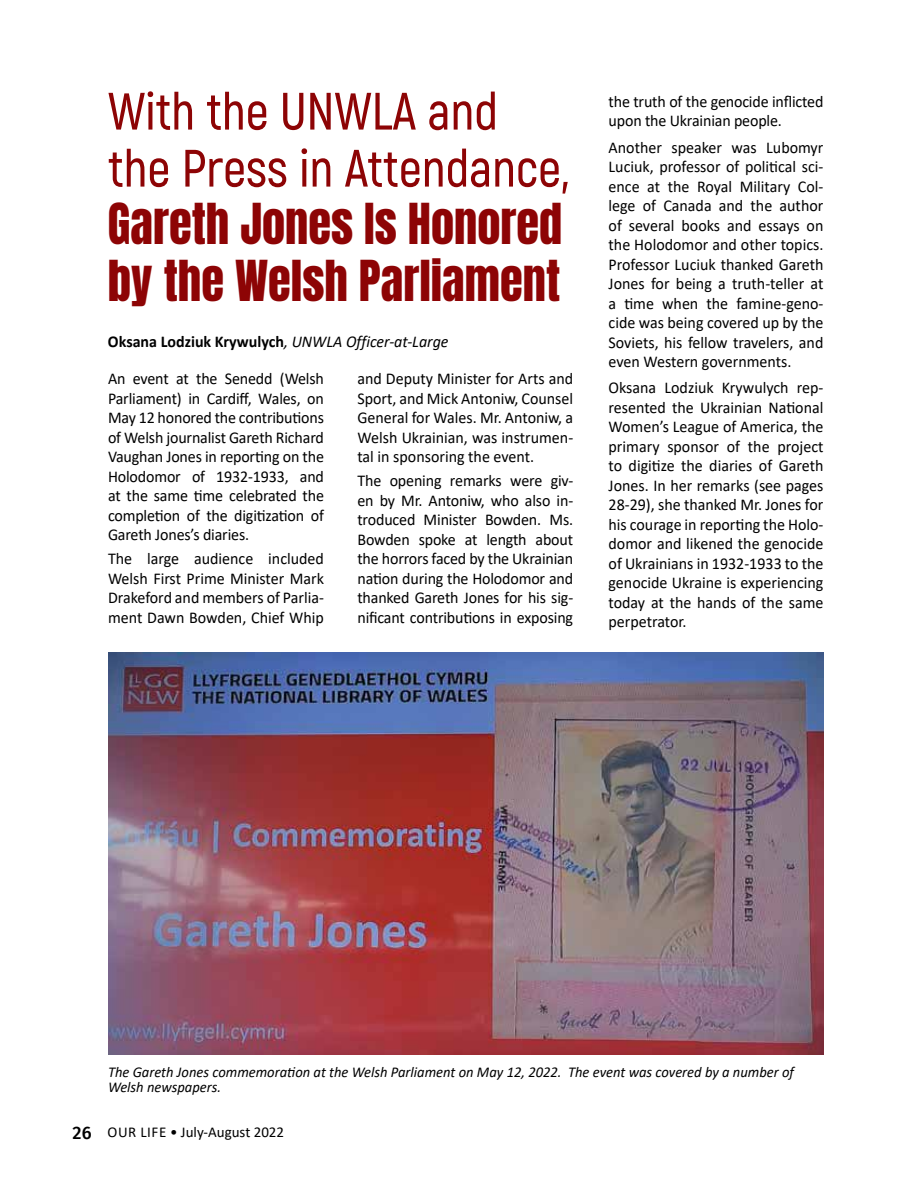
<style>
.page{position:relative;width:918px;height:1188px;background:#fff}
.page>*{position:absolute;margin:0;border:0;box-sizing:border-box;transform-origin:0 0}
.t1{font:600 52.5px/57px "Akrobat";color:#8d0405}
.t2{font:48px/57px "Anton";color:#8d0405}
.t3{font:16.5px/19.5px "Calibri";letter-spacing:-.01em;color:#000;text-align:justify}
.t4{font:700 16.5px "Calibri";color:#000}
.t5{font:italic 15px/15px "Calibri";color:#000}
.t6{font:15px "Calibri";color:#000}
.s1{font-weight:400;font-style:italic}
.s2{font-family:"Fira Sans";font-weight:500;font-size:18px}
</style>
<div class="page">
<img style="left:108px;top:652px;width:716px;height:403px">
<h1 class="t1" style="left:108px;top:83px;width:463px">With the UNWLA and the Press in Attendance,</h1>
<h2 class="t2" style="left:108px;top:198px;width:456px">Gareth Jones Is Honored by the Welsh Parliament</h2>
<p class="t4" style="left:108px;top:330px;width:342px">Oksana Lodziuk Krywulych<span class="s1">, UNWLA Officer-at-Large</span></p>
<p class="t3" style="left:108px;top:369px;width:218px">An event at the Senedd (Welsh Parliament) in Cardiff, Wales, on May 12 honored the contributions of Welsh journalist Gareth Richard Vaughan Jones in reporting on the Holodomor of 1932-1933, and at the same time celebrated the completion of the digitization of Gareth Jones’s diaries.</p>
<p class="t3" style="left:108px;top:549px;width:218px">The large audience included Welsh First Prime Minister Mark Drakeford and members of Parlia&shy;ment Dawn Bowden, Chief Whip</p>
<p class="t3" style="left:357px;top:369px;width:217px">and Deputy Minister for Arts and Sport, and Mick Antoniw, Counsel General for Wales. Mr. Antoniw, a Welsh Ukrainian, was instrumen&shy;tal in sponsoring the event.</p>
<p class="t3" style="left:357px;top:471px;width:217px">The opening remarks were giv&shy;en by Mr. Antoniw, who also in&shy;troduced Minister Bowden. Ms.<br>Bowden spoke at length about the horrors faced by the Ukrainian nation during the Holodomor and thanked Gareth Jones for his sig&shy;nificant contributions in exposing</p>
<p class="t3" style="left:609px;top:91px;width:216px">the truth of the genocide inflicted upon the Ukrainian people.</p>
<p class="t3" style="left:609px;top:137px;width:216px">Another speaker was Lubomyr Luciuk, professor of political sci&shy;ence at the Royal Military Col&shy;lege of Canada and the author of several books and essays on the Holodomor and other topics.<br>Professor Luciuk thanked Gareth Jones for being a truth-teller at a time when the famine-geno&shy;cide was being covered up by the Soviets, his fellow travelers, and even Western governments.</p>
<p class="t3" style="left:609px;top:378px;width:216px">Oksana Lodziuk Krywulych rep&shy;resented the Ukrainian National Women’s League of America, the primary sponsor of the project to digitize the diaries of Gareth Jones. In her remarks (see pages 28-29), she thanked Mr. Jones for his courage in reporting the Holo&shy;domor and likened the genocide of Ukrainians in 1932-1933 to the genocide Ukraine is experiencing today at the hands of the same perpetrator.</p>
<p class="t5" style="left:108px;top:1064px;width:688px">The Gareth Jones commemoration at the Welsh Parliament on May 12, 2022. The event was covered by a number of<br>Welsh newspapers.</p>
<p class="t6" style="left:73px;top:1122px;width:213px"><span class="s2">26</span> OUR LIFE • July-August 2022</p>
</div>
